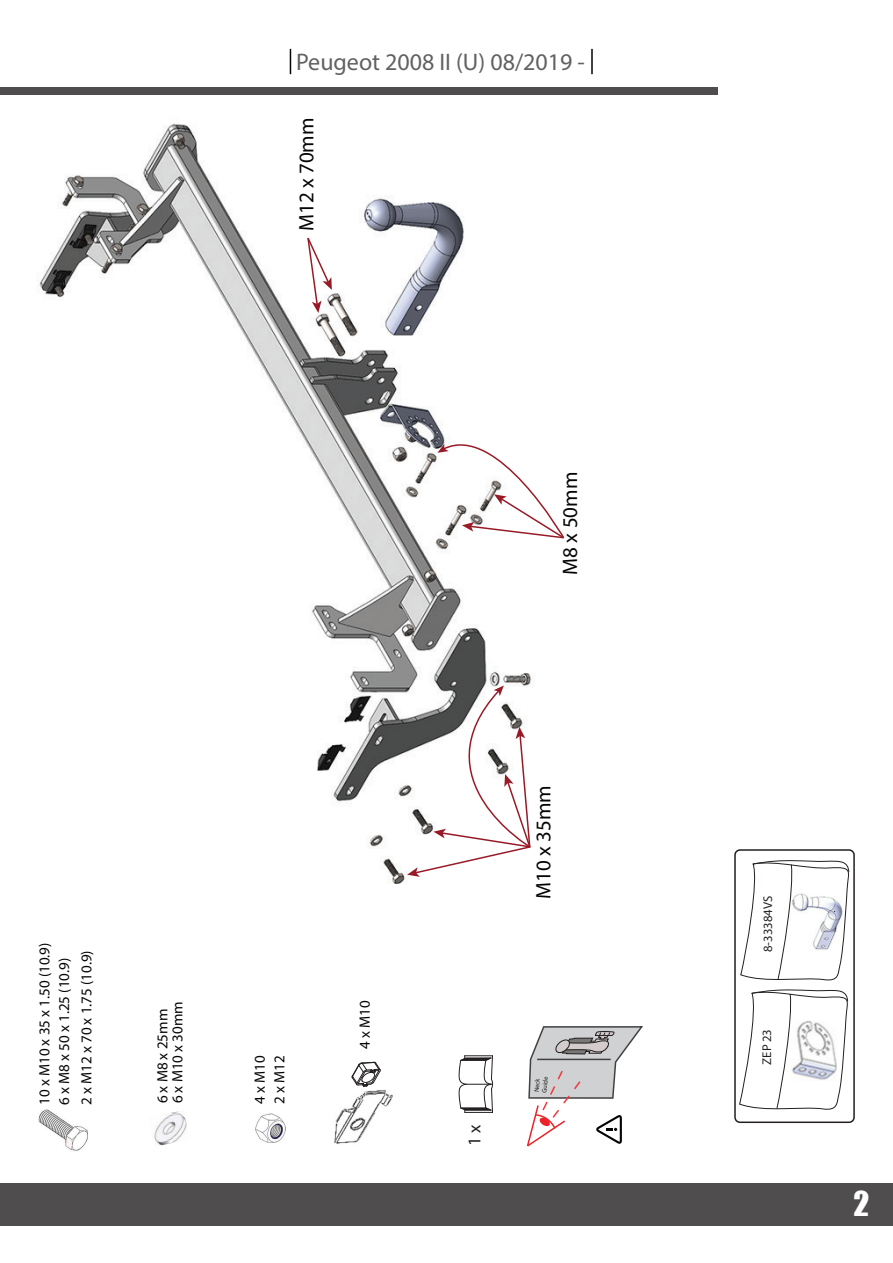
<style>
.page{position:relative;width:893px;height:1263px;background:#fff}
.page>*{position:absolute;margin:0;border:0;box-sizing:border-box;transform-origin:0 0}
.t1{font:31.5px "Impact";color:#fff}
.t2{font:24px "Myriad Pro";color:#606160}
.t3{font:21px "Myriad Pro";color:#050504}
.t4{font:18px "Myriad Pro";color:#231f20}
.t5{font:15px/19.5px "Myriad Pro";color:#050504}
.t6{font:12.75px "Myriad Pro";color:#231f20}
.t7{font:6.6px/7.9px "Myriad Pro";color:#201d1e}
</style>
<div class="page">
<img style="left:39px;top:123px;width:493px;height:761px">
<div style="left:0;top:1183px;width:893px;height:43px;background:#4f4d4d"></div>
<div style="left:0;top:87px;width:717px;height:7px;background:#4f4d4d"></div>
<svg style="left:526px;top:1026px;width:117px;height:121px"></svg>
<svg style="left:459px;top:1055px;width:34px;height:58px"></svg>
<svg style="left:352px;top:1061px;width:29px;height:26px"></svg>
<img style="left:39px;top:1109px;width:49px;height:42px">
<img style="left:154px;top:1111px;width:33px;height:35px">
<img style="left:256px;top:1114px;width:30px;height:29px">
<svg style="left:437px;top:422px;width:128px;height:118px"></svg>
<img style="left:334px;top:1090px;width:59px;height:54px">
<svg style="left:407px;top:685px;width:125px;height:192px"></svg>
<svg style="left:290px;top:49px;width:1px;height:25px"></svg>
<hr style="left:591px;top:49px;width:2px;height:25px;background:#050504">
<svg style="left:306px;top:236px;width:26px;height:77px"></svg>
<div style="left:734px;top:849px;width:121px;height:274px;border:2px solid #231f20;border-radius:5px"></div>
<svg style="left:739px;top:858px;width:115px;height:255px"></svg>
<h2 class="t2" style="left:296px;top:47px;width:290px">Peugeot 2008 II (U) 08/2019 -</h2>
<h3 class="t3" style="left:294px;top:231px;width:115px;rotate:-90deg">M12 x 70mm</h3>
<p class="t5" style="left:35px;top:1105px;width:164px;rotate:-90deg">10 x M10 x 35 x 1.50 (10.9)<br>6 x M8 x 50 x 1.25 (10.9)</p>
<p class="t5" style="left:77px;top:1105px;width:156px;rotate:-90deg">2 x M12 x 70 x 1.75 (10.9)</p>
<p class="t5" style="left:155px;top:1103px;width:104px;line-height:15px;rotate:-90deg">6 x M8 x 25mm<br>6 x M10 x 30mm</p>
<p class="t5" style="left:250px;top:1104px;width:50px;rotate:-90deg">4 x M10</p>
<p class="t5" style="left:269px;top:1104px;width:50px;rotate:-90deg">2 x M12</p>
<p class="t5" style="left:355px;top:1048px;width:50px;rotate:-90deg">4 x M10</p>
<h3 class="t3" style="left:557px;top:575px;width:104px;rotate:-90deg">M8 x 50mm</h3>
<h3 class="t3" style="left:530px;top:899px;width:115px;rotate:-90deg">M10 x 35mm</h3>
<p class="t4" style="left:463px;top:1146px;width:23px;rotate:-90deg">1 x</p>
<p class="t7" style="left:532px;top:1092px;width:18px;rotate:-85deg">Neck<br>Guide</p>
<p class="t6" style="left:760px;top:952px;width:58px;rotate:-90deg">8-33384VS</p>
<p class="t6" style="left:759px;top:1065px;width:37px;rotate:-90deg">ZEP 23</p>
<h1 class="t1" style="left:853px;top:1179px;width:17px">2</h1>
</div>
